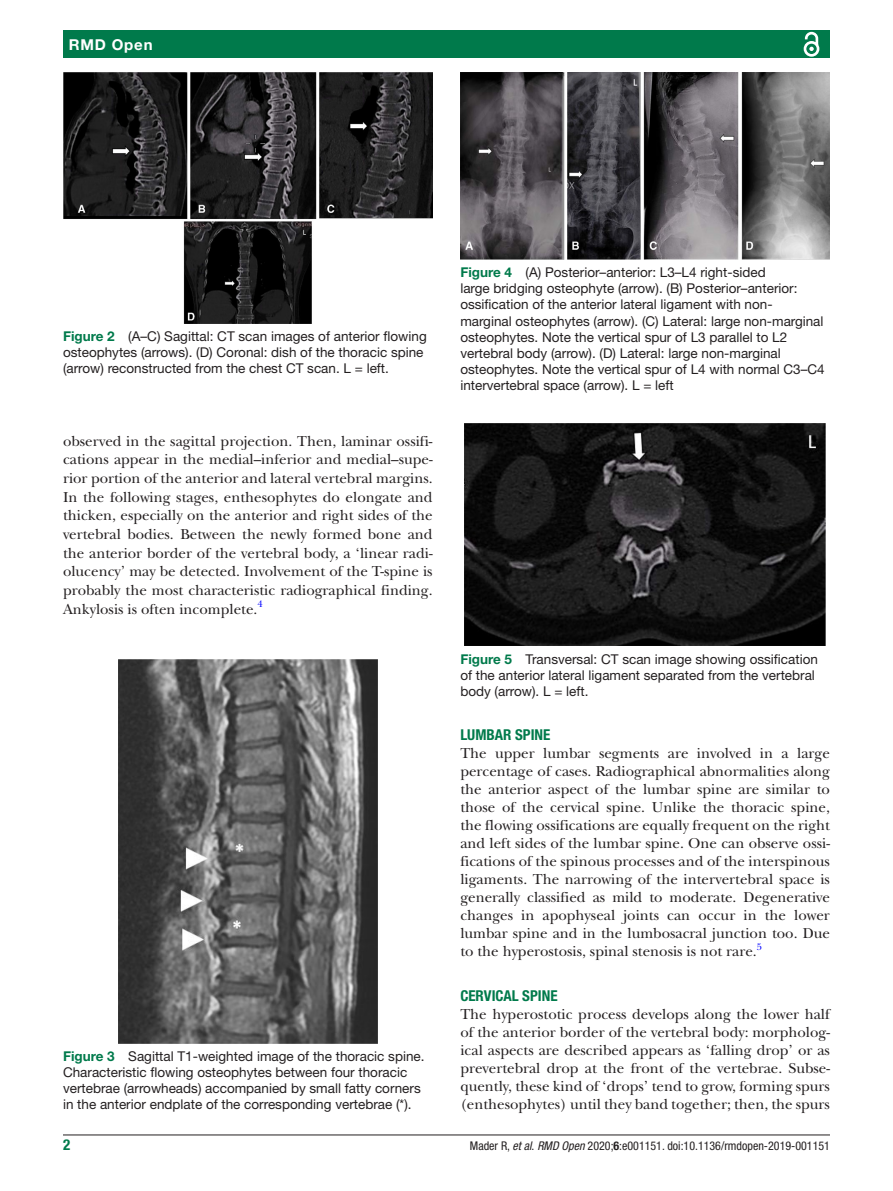
<style>
.page{position:relative;width:893px;height:1191px;background:#fff}
.page>*{position:absolute;margin:0;border:0;box-sizing:border-box;transform-origin:0 0}
.t1{font:15px/18px "New Baskerville";color:#231f20;text-align:justify}
.t2{font:700 condensed 15px "Helvetica Neue LT Std";color:#007a4b}
.t3{font:700 15px "Helvetica Neue LT Std";letter-spacing:.055em;color:#fff}
.t4{font:13.5px/16.2px "Helvetica Neue LT Std";color:#231f20}
.t5{font:condensed 12px "Helvetica Neue LT Std";color:#231f20}
.s1{font-weight:700;color:#007a4b}
.s2{font-style:italic}
.s3{font-weight:700}
</style>
<div class="page">
<hr style="left:63px;top:1134px;width:767px;height:1px;background:#231f20">
<div style="left:63px;top:31px;width:767px;height:27px;background:#007a4b"></div>
<svg style="left:803px;top:31px;width:17px;height:26px"></svg>
<img style="left:63px;top:73px;width:370px;height:250px">
<img style="left:118px;top:660px;width:259px;height:383px">
<img style="left:460px;top:73px;width:370px;height:186px">
<img style="left:464px;top:424px;width:362px;height:222px">
<p class="t3" style="left:69px;top:35px;width:85px">RMD Open</p>
<p class="t4" style="left:63px;top:328px;width:365px"><span class="s1">Figure 2</span> (A–C) Sagittal: CT scan images of anterior flowing osteophytes (arrows). (D) Coronal: dish of the thoracic spine (arrow) reconstructed from the chest CT scan. L = left.</p>
<p class="t1" style="left:63px;top:432px;width:371px;line-height:18.6px">observed in the sagittal projection. Then, laminar ossifi&shy;cations appear in the medial–inferior and medial–supe&shy;rior portion of the anterior and lateral vertebral margins.<br>In the following stages, enthesophytes do elongate and thicken, especially on the anterior and right sides of the vertebral bodies. Between the newly formed bone and the anterior border of the vertebral body, a ‘linear radi&shy;olucency’ may be detected. Involvement of the T-spine is probably the most characteristic radiographical finding.<br>Ankylosis is often incomplete.<sup>4</sup></p>
<p class="t4" style="left:63px;top:1047px;width:363px"><span class="s1">Figure 3</span> Sagittal T1-weighted image of the thoracic spine.<br>Characteristic flowing osteophytes between four thoracic vertebrae (arrowheads) accompanied by small fatty corners in the anterior endplate of the corresponding vertebrae (*).</p>
<p class="t4" style="left:460px;top:264px;width:366px"><span class="s1">Figure 4</span> (A) Posterior–anterior: L3–L4 right-sided<br>large bridging osteophyte (arrow). (B) Posterior–anterior: ossification of the anterior lateral ligament with non&shy;marginal osteophytes (arrow). (C) Lateral: large non-marginal osteophytes. Note the vertical spur of L3 parallel to L2 vertebral body (arrow). (D) Lateral: large non-marginal osteophytes. Note the vertical spur of L4 with normal C3–C4 intervertebral space (arrow). L = left</p>
<p class="t4" style="left:460px;top:650px;width:359px"><span class="s1">Figure 5</span> Transversal: CT scan image showing ossification of the anterior lateral ligament separated from the vertebral body (arrow). L = left.</p>
<p class="t2" style="left:460px;top:726px;width:91px">LUMBAR SPINE</p>
<p class="t1" style="left:460px;top:744px;width:371px">The upper lumbar segments are involved in a large percentage of cases. Radiographical abnormalities along the anterior aspect of the lumbar spine are similar to those of the cervical spine. Unlike the thoracic spine, the flowing ossifications are equally frequent on the right and left sides of the lumbar spine. One can observe ossi&shy;fications of the spinous processes and of the interspinous ligaments. The narrowing of the intervertebral space is generally classified as mild to moderate. Degenerative changes in apophyseal joints can occur in the lower lumbar spine and in the lumbosacral junction too. Due to the hyperostosis, spinal stenosis is not rare.<sup>5</sup></p>
<p class="t2" style="left:460px;top:987px;width:99px">CERVICAL SPINE</p>
<p class="t1" style="left:460px;top:1005px;width:371px">The hyperostotic process develops along the lower half of the anterior border of the vertebral body: morpholog&shy;ical aspects are described appears as ‘falling drop’ or as prevertebral drop at the front of the vertebrae. Subse&shy;quently, these kind of ‘drops’ tend to grow, forming spurs (enthesophytes) until they band together; then, the spurs</p>
<p class="t2" style="left:63px;top:1135px;width:9px">2</p>
<p class="t5" style="left:470px;top:1138px;width:362px">Mader R, <span class="s2">et al</span>. <span class="s2">RMD Open</span> 2020;<span class="s3">6</span>:e001151. doi:10.1136/rmdopen-2019-001151</p>
</div>
